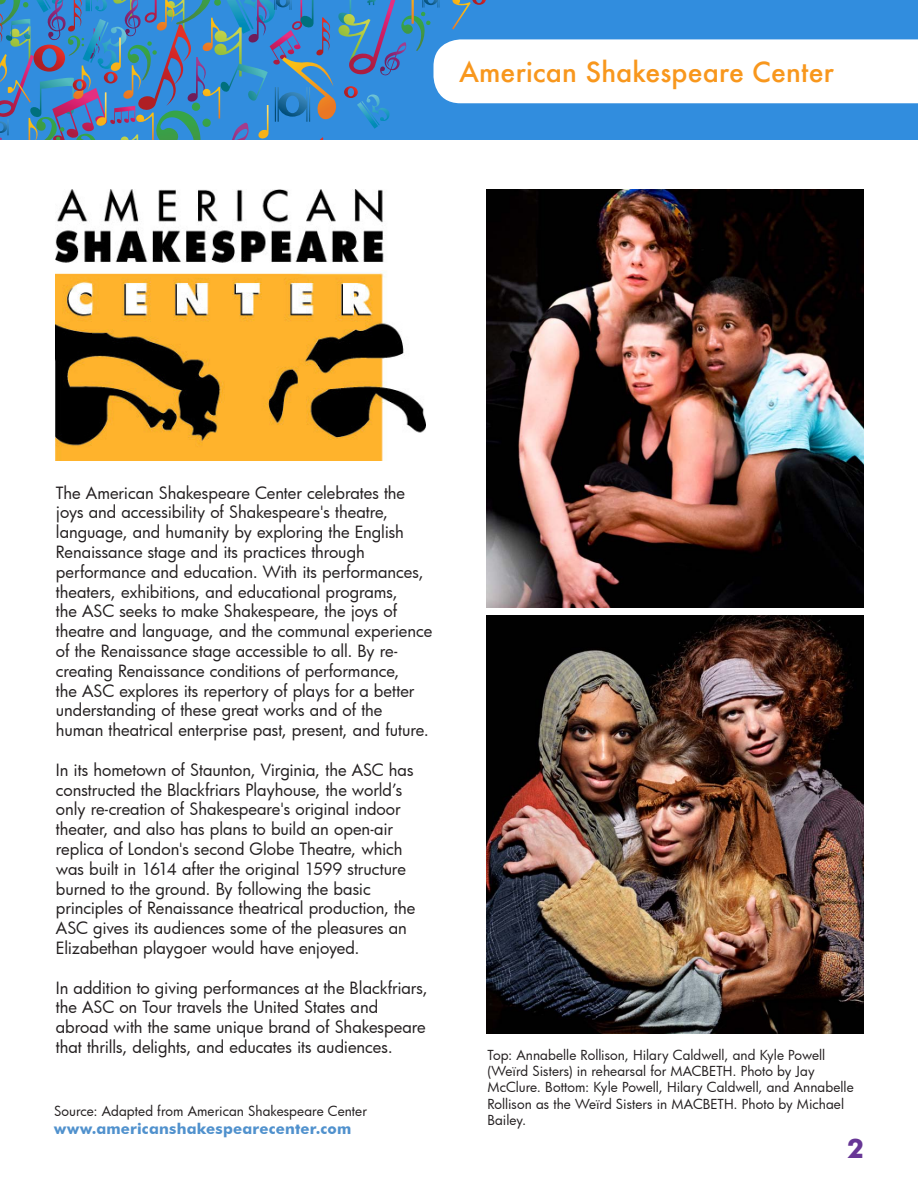
<style>
.page{position:relative;width:918px;height:1188px;background:#fff}
.page>*{position:absolute;margin:0;border:0;box-sizing:border-box;transform-origin:0 0}
.t1{font:500 27px "Futura";letter-spacing:.005em;color:#f8971d}
.t2{font:700 27px "Futura BT";color:#673695}
.t3{font:16.5px/19.8px "Futura";letter-spacing:-.005em;color:#231f20}
.t4{font:700 15px "Futura BT";letter-spacing:.01em;color:#5091cd}
.t5{font:13.5px/16.2px "Futura";color:#231f20}
</style>
<div class="page">
<svg style="left:0;top:0;width:918px;height:461px"></svg>
<img style="left:56px;top:189px;width:370px;height:271px">
<img style="left:486px;top:189px;width:378px;height:419px">
<img style="left:486px;top:615px;width:378px;height:419px">
<h1 class="t1" style="left:459px;top:54px;width:376px">American Shakespeare Center</h1>
<p class="t3" style="left:56px;top:482px;width:378px">The American Shakespeare Center celebrates the joys and accessibility of Shakespeare's theatre, language, and humanity by exploring the English Renaissance stage and its practices through performance and education. With its performances, theaters, exhibitions, and educational programs,<br>the ASC seeks to make Shakespeare, the joys of theatre and language, and the communal experience of the Renaissance stage accessible to all. By re&shy;creating Renaissance conditions of performance,<br>the ASC explores its repertory of plays for a better understanding of these great works and of the human theatrical enterprise past, present, and future.</p>
<p class="t3" style="left:56px;top:759px;width:361px">In its hometown of Staunton, Virginia, the ASC has constructed the Blackfriars Playhouse, the world’s only re-creation of Shakespeare's original indoor theater, and also has plans to build an open-air replica of London's second Globe Theatre, which was built in 1614 after the original 1599 structure burned to the ground. By following the basic principles of Renaissance theatrical production, the ASC gives its audiences some of the pleasures an Elizabethan playgoer would have enjoyed.</p>
<p class="t3" style="left:56px;top:977px;width:373px">In addition to giving performances at the Blackfriars, the ASC on Tour travels the United States and abroad with the same unique brand of Shakespeare that thrills, delights, and educates its audiences.</p>
<p class="t5" style="left:54px;top:1103px;width:314px">Source: Adapted from American Shakespeare Center</p>
<p class="t4" style="left:54px;top:1120px;width:299px">www.americanshakespearecenter.com</p>
<p class="t5" style="left:487px;top:1047px;width:368px">Top: Annabelle Rollison, Hilary Caldwell, and Kyle Powell (Weïrd Sisters) in rehearsal for MACBETH. Photo by Jay McClure. Bottom: Kyle Powell, Hilary Caldwell, and Annabelle Rollison as the Weïrd Sisters in MACBETH. Photo by Michael Bailey.</p>
<h1 class="t2" style="left:847px;top:1132px;width:18px">2</h1>
</div>
